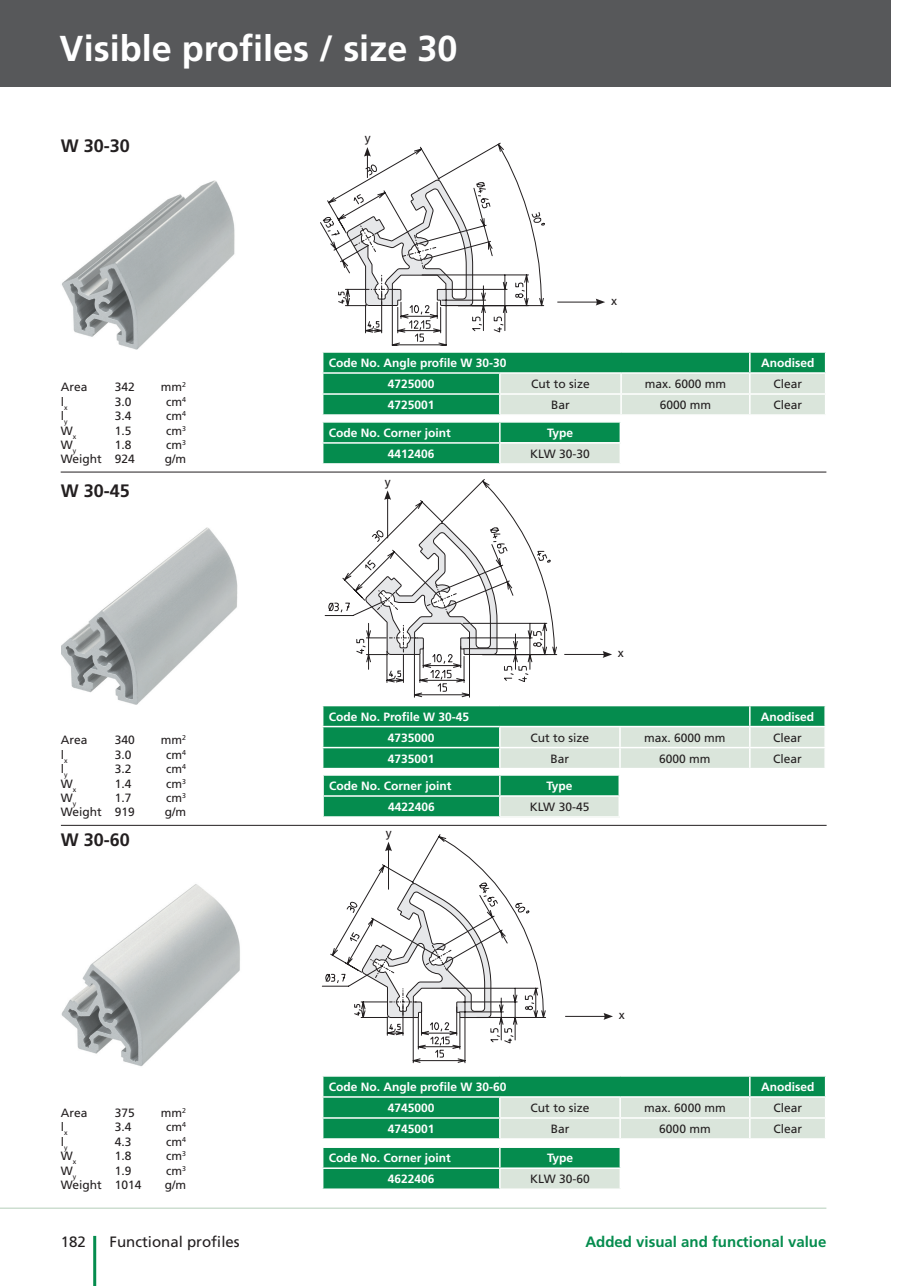
<style>
.page{position:relative;width:901px;height:1286px;background:#fff}
.page>*{position:absolute;margin:0;border:0;box-sizing:border-box;transform-origin:0 0}
.t1{font:700 36px "Frutiger";color:#fff}
.t2{font:700 18px "Frutiger";color:#231f20}
.t3{font:700 15px "Frutiger";color:#058c4e}
.t4{font:15px "Frutiger";color:#231f20}
.t5{font:12px "Frutiger";color:#231f20}
.t6{font:700 12px "Frutiger";color:#fff}
</style>
<div class="page">
<hr style="left:93px;top:1235px;width:3px;height:50px;background:#058c4e">
<hr style="left:0;top:1207px;width:826px;height:1px;background:#cdded0">
<div style="left:0;top:0;width:890px;height:87px;background:#57585a"></div>
<img style="left:62px;top:180px;width:173px;height:170px">
<svg style="left:324px;top:479px;width:233px;height:219px"></svg>
<svg style="left:364px;top:522px;width:133px;height:133px"></svg>
<svg style="left:322px;top:834px;width:224px;height:229px"></svg>
<svg style="left:361px;top:882px;width:130px;height:136px"></svg>
<img style="left:61px;top:527px;width:177px;height:178px">
<img style="left:61px;top:884px;width:179px;height:183px">
<hr style="left:61px;top:471px;width:765px;height:1px;background:#231f20">
<hr style="left:61px;top:825px;width:765px;height:1px;background:#231f20">
<svg style="left:323px;top:775px;width:296px;height:41px;background:#3ca373"></svg>
<hr style="left:618px;top:796px;width:2px;height:20px;background:#fff">
<svg style="left:322px;top:705px;width:503px;height:63px;background:#6db893"></svg>
<hr style="left:824px;top:748px;width:2px;height:20px;background:#fff">
<svg style="left:322px;top:422px;width:298px;height:41px;background:#3da474"></svg>
<hr style="left:619px;top:443px;width:2px;height:20px;background:#fff">
<svg style="left:322px;top:352px;width:504px;height:62px;background:#6db894"></svg>
<svg style="left:322px;top:1147px;width:298px;height:41px;background:#3ea474"></svg>
<hr style="left:619px;top:1168px;width:2px;height:20px;background:#fff">
<svg style="left:322px;top:1076px;width:504px;height:62px;background:#6db894"></svg>
<svg style="left:320px;top:142px;width:225px;height:203px"></svg>
<hr style="left:557px;top:302px;width:41px;height:1px;background:#231f20">
<svg style="left:595px;top:298px;width:10px;height:7px"></svg>
<hr style="left:387px;top:497px;width:1px;height:41px;background:#231f20">
<svg style="left:384px;top:490px;width:7px;height:10px"></svg>
<hr style="left:388px;top:848px;width:1px;height:41px;background:#231f20">
<svg style="left:385px;top:841px;width:7px;height:10px"></svg>
<hr style="left:564px;top:654px;width:41px;height:1px;background:#231f20">
<svg style="left:602px;top:651px;width:10px;height:7px"></svg>
<hr style="left:565px;top:1016px;width:41px;height:1px;background:#231f20">
<svg style="left:603px;top:1013px;width:10px;height:6px"></svg>
<h1 class="t1" style="left:59px;top:27px;width:399px">Visible profiles / size 30</h1>
<h2 class="t2" style="left:61px;top:135px;width:71px">W 30-30</h2>
<p class="t5" style="left:61px;top:380px;width:28px">Area</p>
<p class="t5" style="left:115px;top:380px;width:22px">342</p>
<p class="t5" style="left:161px;top:380px;width:27px">mm<sup>2</sup></p>
<p class="t5" style="left:61px;top:394px;width:8px">l<sub>x</sub></p>
<p class="t5" style="left:115px;top:394px;width:18px">3.0</p>
<p class="t5" style="left:166px;top:394px;width:21px">cm<sup>4</sup></p>
<p class="t5" style="left:61px;top:409px;width:8px">l<sub>y</sub></p>
<p class="t5" style="left:115px;top:409px;width:18px">3.4</p>
<p class="t5" style="left:166px;top:409px;width:21px">cm<sup>4</sup></p>
<p class="t5" style="left:61px;top:423px;width:17px">W<sub>x</sub></p>
<p class="t5" style="left:115px;top:423px;width:18px">1.5</p>
<p class="t5" style="left:166px;top:423px;width:21px">cm<sup>3</sup></p>
<p class="t5" style="left:61px;top:438px;width:17px">W<sub>y</sub></p>
<p class="t5" style="left:115px;top:438px;width:18px">1.8</p>
<p class="t5" style="left:166px;top:438px;width:21px">cm<sup>3</sup></p>
<p class="t5" style="left:61px;top:452px;width:76px">Weight 924</p>
<p class="t5" style="left:165px;top:452px;width:23px">g/m</p>
<h2 class="t2" style="left:61px;top:480px;width:71px">W 30-45</h2>
<p class="t5" style="left:61px;top:733px;width:28px">Area</p>
<p class="t5" style="left:115px;top:733px;width:22px">340</p>
<p class="t5" style="left:161px;top:733px;width:27px">mm<sup>2</sup></p>
<p class="t5" style="left:61px;top:747px;width:8px">l<sub>x</sub></p>
<p class="t5" style="left:115px;top:747px;width:18px">3.0</p>
<p class="t5" style="left:166px;top:747px;width:21px">cm<sup>4</sup></p>
<p class="t5" style="left:61px;top:762px;width:8px">l<sub>y</sub></p>
<p class="t5" style="left:115px;top:762px;width:18px">3.2</p>
<p class="t5" style="left:166px;top:762px;width:21px">cm<sup>4</sup></p>
<p class="t5" style="left:61px;top:776px;width:17px">W<sub>x</sub></p>
<p class="t5" style="left:115px;top:776px;width:18px">1.4</p>
<p class="t5" style="left:166px;top:776px;width:21px">cm<sup>3</sup></p>
<p class="t5" style="left:61px;top:790px;width:17px">W<sub>y</sub></p>
<p class="t5" style="left:115px;top:790px;width:18px">1.7</p>
<p class="t5" style="left:166px;top:790px;width:21px">cm<sup>3</sup></p>
<p class="t5" style="left:61px;top:805px;width:76px">Weight 919</p>
<p class="t5" style="left:165px;top:805px;width:23px">g/m</p>
<h2 class="t2" style="left:61px;top:829px;width:71px">W 30-60</h2>
<p class="t5" style="left:61px;top:1105px;width:28px">Area</p>
<p class="t5" style="left:115px;top:1105px;width:22px">375</p>
<p class="t5" style="left:161px;top:1105px;width:27px">mm<sup>2</sup></p>
<p class="t5" style="left:61px;top:1120px;width:8px">l<sub>x</sub></p>
<p class="t5" style="left:115px;top:1120px;width:18px">3.4</p>
<p class="t5" style="left:166px;top:1120px;width:21px">cm<sup>4</sup></p>
<p class="t5" style="left:61px;top:1134px;width:8px">l<sub>y</sub></p>
<p class="t5" style="left:115px;top:1134px;width:18px">4.3</p>
<p class="t5" style="left:166px;top:1134px;width:21px">cm<sup>4</sup></p>
<p class="t5" style="left:61px;top:1149px;width:17px">W<sub>x</sub></p>
<p class="t5" style="left:115px;top:1149px;width:18px">1.8</p>
<p class="t5" style="left:166px;top:1149px;width:21px">cm<sup>3</sup></p>
<p class="t5" style="left:61px;top:1163px;width:17px">W<sub>y</sub></p>
<p class="t5" style="left:115px;top:1163px;width:18px">1.9</p>
<p class="t5" style="left:166px;top:1163px;width:21px">cm<sup>3</sup></p>
<p class="t5" style="left:61px;top:1177px;width:82px">Weight 1014</p>
<p class="t5" style="left:165px;top:1177px;width:23px">g/m</p>
<p class="t5" style="left:365px;top:131px;width:7px">y</p>
<p class="t5" style="left:611px;top:293px;width:7px">x</p>
<p class="t6" style="left:329px;top:356px;width:179px">Code No. Angle profile W 30-30</p>
<p class="t6" style="left:761px;top:356px;width:55px">Anodised</p>
<p class="t6" style="left:388px;top:377px;width:48px">4725000</p>
<p class="t5" style="left:531px;top:377px;width:60px">Cut to size</p>
<p class="t5" style="left:644px;top:377px;width:83px">max. 6000 mm</p>
<p class="t5" style="left:773px;top:377px;width:30px">Clear</p>
<p class="t6" style="left:388px;top:398px;width:48px">4725001</p>
<p class="t5" style="left:551px;top:398px;width:20px">Bar</p>
<p class="t5" style="left:659px;top:398px;width:53px">6000 mm</p>
<p class="t5" style="left:773px;top:398px;width:30px">Clear</p>
<p class="t6" style="left:329px;top:426px;width:124px">Code No. Corner joint</p>
<p class="t6" style="left:547px;top:426px;width:28px">Type</p>
<p class="t6" style="left:388px;top:447px;width:48px">4412406</p>
<p class="t5" style="left:530px;top:447px;width:61px">KLW 30-30</p>
<p class="t5" style="left:385px;top:474px;width:7px">y</p>
<p class="t5" style="left:618px;top:646px;width:7px">x</p>
<p class="t6" style="left:329px;top:709px;width:142px">Code No. Profile W 30-45</p>
<p class="t6" style="left:760px;top:709px;width:55px">Anodised</p>
<p class="t6" style="left:388px;top:730px;width:48px">4735000</p>
<p class="t5" style="left:530px;top:730px;width:60px">Cut to size</p>
<p class="t5" style="left:644px;top:730px;width:83px">max. 6000 mm</p>
<p class="t5" style="left:773px;top:730px;width:30px">Clear</p>
<p class="t6" style="left:388px;top:751px;width:48px">4735001</p>
<p class="t5" style="left:550px;top:751px;width:20px">Bar</p>
<p class="t5" style="left:659px;top:751px;width:53px">6000 mm</p>
<p class="t5" style="left:773px;top:751px;width:30px">Clear</p>
<p class="t6" style="left:329px;top:778px;width:124px">Code No. Corner joint</p>
<p class="t6" style="left:546px;top:778px;width:28px">Type</p>
<p class="t6" style="left:388px;top:799px;width:48px">4422406</p>
<p class="t5" style="left:530px;top:799px;width:61px">KLW 30-45</p>
<p class="t5" style="left:386px;top:825px;width:7px">y</p>
<p class="t5" style="left:619px;top:1007px;width:7px">x</p>
<p class="t6" style="left:329px;top:1079px;width:179px">Code No. Angle profile W 30-60</p>
<p class="t6" style="left:761px;top:1079px;width:55px">Anodised</p>
<p class="t6" style="left:388px;top:1100px;width:48px">4745000</p>
<p class="t5" style="left:530px;top:1100px;width:60px">Cut to size</p>
<p class="t5" style="left:644px;top:1100px;width:83px">max. 6000 mm</p>
<p class="t5" style="left:773px;top:1100px;width:30px">Clear</p>
<p class="t6" style="left:388px;top:1121px;width:48px">4745001</p>
<p class="t5" style="left:550px;top:1121px;width:20px">Bar</p>
<p class="t5" style="left:659px;top:1121px;width:53px">6000 mm</p>
<p class="t5" style="left:773px;top:1121px;width:30px">Clear</p>
<p class="t6" style="left:329px;top:1150px;width:124px">Code No. Corner joint</p>
<p class="t6" style="left:547px;top:1150px;width:28px">Type</p>
<p class="t6" style="left:388px;top:1171px;width:48px">4622406</p>
<p class="t5" style="left:530px;top:1171px;width:61px">KLW 30-60</p>
<p class="t4" style="left:61px;top:1233px;width:27px">182</p>
<p class="t4" style="left:110px;top:1233px;width:132px">Functional profiles</p>
<p class="t3" style="left:585px;top:1233px;width:242px">Added visual and functional value</p>
</div>
